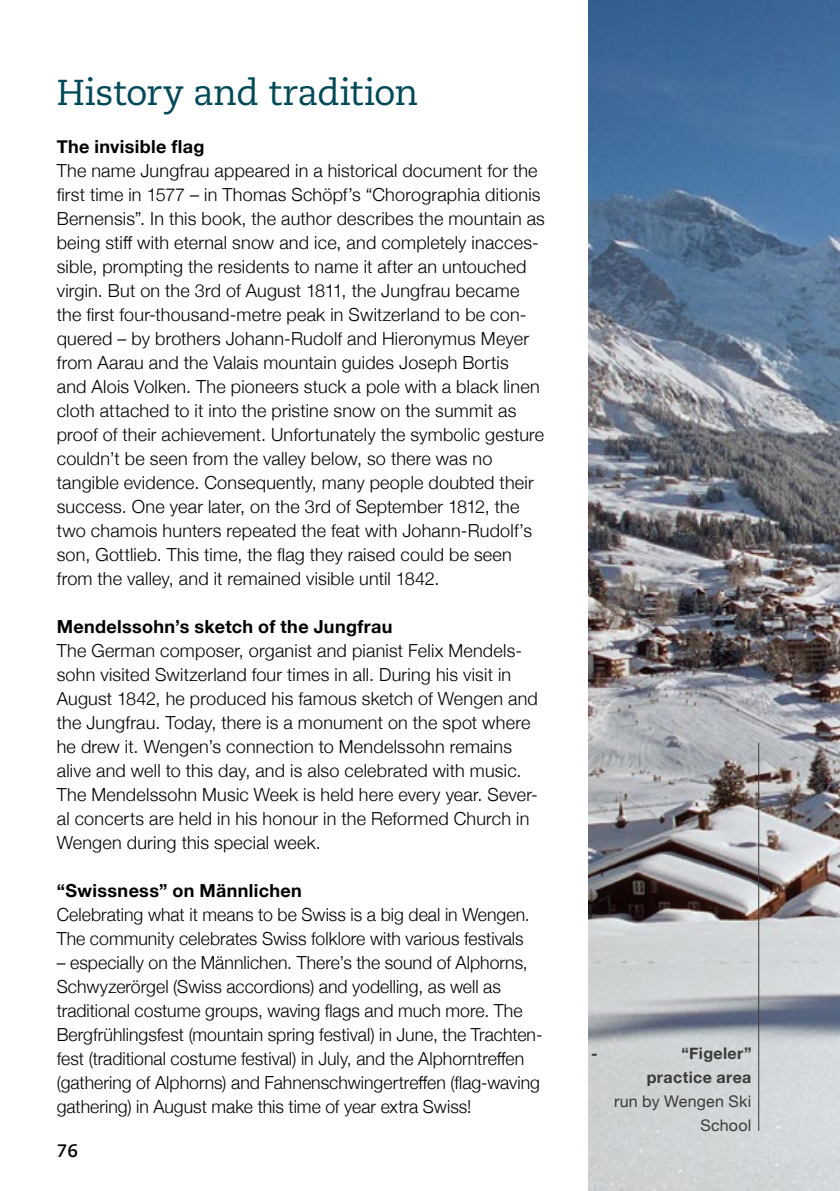
<style>
.page{position:relative;width:840px;height:1191px;background:#fff}
.page>*{position:absolute;margin:0;border:0;box-sizing:border-box;transform-origin:0 0}
.t1{font:36px "Caecilia LT Pro 55 Roman";letter-spacing:-.015em;color:#004958}
.t2{font:300 18px/24px "Helvetica Neue";letter-spacing:.01em;color:#000}
.t3{font:700 18px "Helvetica Neue";letter-spacing:.02em;color:#000}
.t4{font:700 18px "Caecilia LT Pro 75";color:#000}
.t5{font:700 16px/24px "Helvetica Neue";letter-spacing:.025em;color:#3a3a39;text-align:right}
.t6{font:16px/24px "Helvetica Neue";letter-spacing:.015em;color:#3a3a39;text-align:right}
</style>
<div class="page">
<img style="left:588px;top:0;width:251px;height:1191px">
<hr style="left:757px;top:743px;width:1px;height:387px;background:#3a3a39">
<h1 class="t1" style="left:57px;top:68px;width:363px">History and tradition</h1>
<p class="t3" style="left:57px;top:132px;width:149px">The invisible flag</p>
<p class="t2" style="left:57px;top:157px;width:489px">The name Jungfrau appeared in a historical document for the first time in 1577 – in Thomas Schöpf’s “Chorographia ditionis Bernensis”. In this book, the author describes the mountain as being stiff with eternal snow and ice, and completely inacces&shy;sible, prompting the residents to name it after an untouched virgin. But on the 3rd of August 1811, the Jungfrau became the first four-thousand-metre peak in Switzerland to be con&shy;quered – by brothers Johann-Rudolf and Hieronymus Meyer from Aarau and the Valais mountain guides Joseph Bortis<br>and Alois Volken. The pioneers stuck a pole with a black linen cloth attached to it into the pristine snow on the summit as proof of their achievement. Unfortunately the symbolic gesture couldn’t be seen from the valley below, so there was no tangible evidence. Consequently, many people doubted their success. One year later, on the 3rd of September 1812, the two chamois hunters repeated the feat with Johann-Rudolf’s son, Gottlieb. This time, the flag they raised could be seen from the valley, and it remained visible until 1842.</p>
<p class="t3" style="left:57px;top:612px;width:337px">Mendelssohn’s sketch of the Jungfrau</p>
<p class="t2" style="left:57px;top:637px;width:482px">The German composer, organist and pianist Felix Mendels&shy;sohn visited Switzerland four times in all. During his visit in August 1842, he produced his famous sketch of Wengen and the Jungfrau. Today, there is a monument on the spot where he drew it. Wengen’s connection to Mendelssohn remains alive and well to this day, and is also celebrated with music.<br>The Mendelssohn Music Week is held here every year. Sever&shy;al concerts are held in his honour in the Reformed Church in Wengen during this special week.</p>
<p class="t3" style="left:57px;top:876px;width:246px">“Swissness” on Männlichen</p>
<p class="t2" style="left:57px;top:901px;width:474px">Celebrating what it means to be Swiss is a big deal in Wengen.<br>The community celebrates Swiss folklore with various festivals</p>
<p class="t2" style="left:57px;top:949px;width:487px">– especially on the Männlichen. There’s the sound of Alphorns, Schwyzerörgel (Swiss accordions) and yodelling, as well as traditional costume groups, waving flags and much more. The Bergfrühlingsfest (mountain spring festival) in June, the Trachten&shy;fest (traditional costume festival) in July, and the Alphorntreffen (gathering of Alphorns) and Fahnenschwingertreffen (flag-waving gathering) in August make this time of year extra Swiss!</p>
<p class="t4" style="left:57px;top:1138px;width:23px">76</p>
<p class="t5" style="left:591px;top:1041px;width:8px">-</p>
<p class="t5" style="left:646px;top:1041px;width:106px">“Figeler” practice area</p>
<p class="t6" style="left:613px;top:1090px;width:139px">run by Wengen Ski<br>School</p>
</div>
